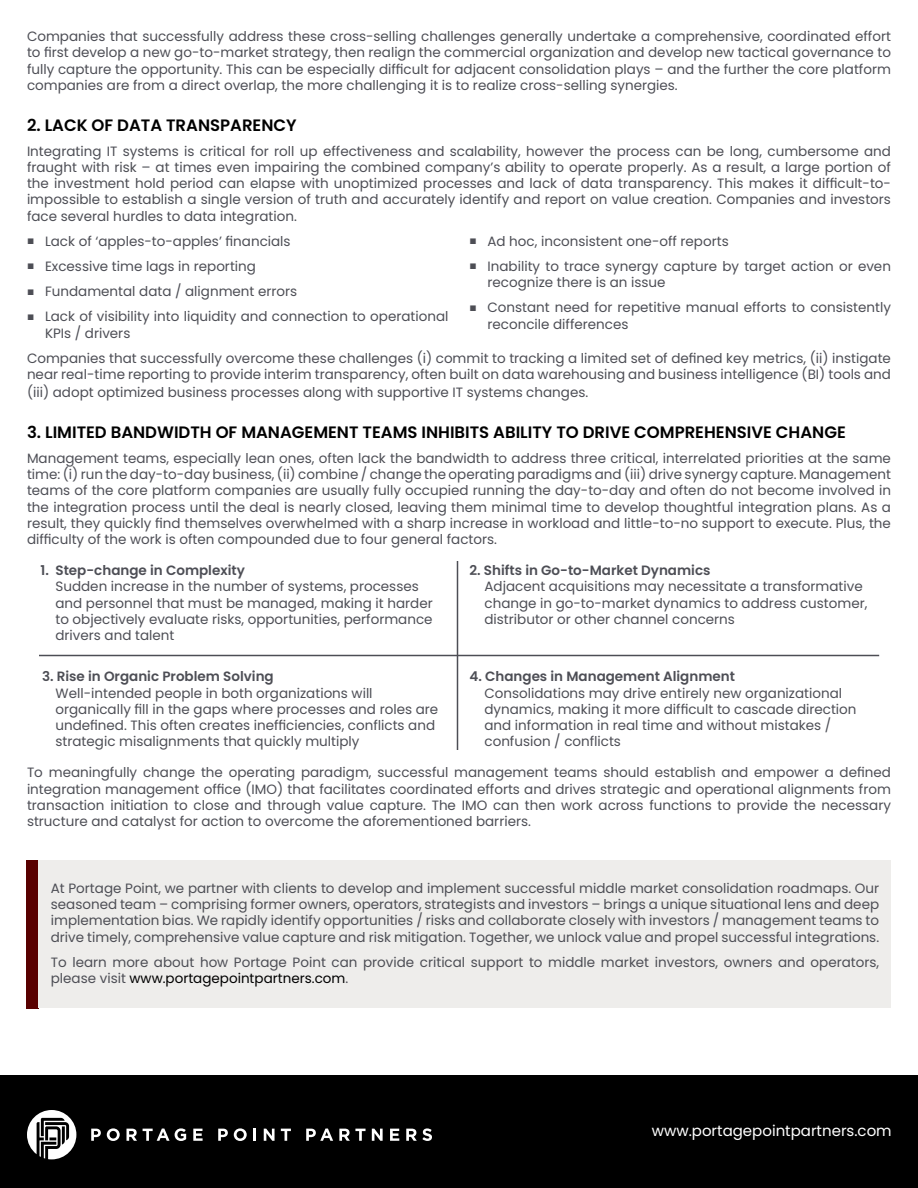
<style>
.page{position:relative;width:918px;height:1188px;background:#fff}
.page>*{position:absolute;margin:0;border:0;box-sizing:border-box;transform-origin:0 0}
.Paragraph_Style_1{font:600 16.5px "Poppins";color:#000}
.t1{font:15px "Poppins";color:#fff}
.Paragraph_Style_2{font:13.5px/16.2px "Poppins";color:#4d4e55}
.s1{font-family:"Arial";font-size:12px}
.s2{font-weight:600}
.s3{color:#000}
</style>
<div class="page">
<div style="left:0;top:1076px;width:918px;height:112px;background:#000"></div>
<hr style="left:457px;top:561px;width:1px;height:189px;background:#4d4e55">
<hr style="left:39px;top:655px;width:840px;height:1px;background:#4d4e55">
<div style="left:27px;top:860px;width:12px;height:149px;background:#580000"></div>
<div style="left:39px;top:860px;width:852px;height:148px;background:#eeedeb"></div>
<svg style="left:27px;top:1110px;width:49px;height:49px"></svg>
<svg style="left:91px;top:1129px;width:10px;height:12px"></svg>
<svg style="left:107px;top:1128px;width:13px;height:13px"></svg>
<svg style="left:127px;top:1129px;width:10px;height:12px"></svg>
<svg style="left:143px;top:1128px;width:43px;height:13px"></svg>
<svg style="left:193px;top:1129px;width:10px;height:12px"></svg>
<svg style="left:218px;top:1129px;width:10px;height:12px"></svg>
<svg style="left:234px;top:1128px;width:13px;height:13px"></svg>
<svg style="left:254px;top:1129px;width:2px;height:12px"></svg>
<svg style="left:264px;top:1129px;width:11px;height:12px"></svg>
<svg style="left:281px;top:1129px;width:10px;height:12px"></svg>
<svg style="left:306px;top:1129px;width:27px;height:12px"></svg>
<svg style="left:339px;top:1129px;width:27px;height:12px"></svg>
<svg style="left:372px;top:1129px;width:11px;height:12px"></svg>
<svg style="left:390px;top:1129px;width:9px;height:12px"></svg>
<svg style="left:406px;top:1128px;width:26px;height:13px"></svg>
<p class="Paragraph_Style_2" style="left:27px;top:28px;width:866px;text-align:justify">Companies that successfully address these cross-selling challenges generally undertake a comprehensive, coordinated effort to first develop a new go-to-market strategy, then realign the commercial organization and develop new tactical governance to fully capture the opportunity. This can be especially difficult for adjacent consolidation plays – and the further the core platform companies are from a direct overlap, the more challenging it is to realize cross-selling synergies.</p>
<p class="Paragraph_Style_1" style="left:27px;top:115px;width:271px">2. LACK OF DATA TRANSPARENCY</p>
<p class="Paragraph_Style_2" style="left:27px;top:143px;width:866px;text-align:justify">Integrating IT systems is critical for roll up effectiveness and scalability, however the process can be long, cumbersome and fraught with risk – at times even impairing the combined company’s ability to operate properly. As a result, a large portion of the investment hold period can elapse with unoptimized processes and lack of data transparency. This makes it difficult-to&shy;impossible to establish a single version of truth and accurately identify and report on value creation. Companies and investors face several hurdles to data integration.</p>
<p class="Paragraph_Style_2" style="left:27px;top:233px;width:265px"><span class="s1">■</span> Lack of ‘apples-to-apples’ financials</p>
<p class="Paragraph_Style_2" style="left:27px;top:258px;width:231px"><span class="s1">■</span> Excessive time lags in reporting</p>
<p class="Paragraph_Style_2" style="left:27px;top:283px;width:272px"><span class="s1">■</span> Fundamental data / alignment errors</p>
<p class="Paragraph_Style_2" style="left:45px;top:309px;width:405px;text-indent:-18px"><span class="s1">■</span> Lack of visibility into liquidity and connection to operational<br>KPIs / drivers</p>
<p class="Paragraph_Style_2" style="left:470px;top:233px;width:261px"><span class="s1">■</span> Ad hoc, inconsistent one-off reports</p>
<p class="Paragraph_Style_2" style="left:488px;top:258px;width:405px;text-indent:-18px"><span class="s1">■</span> Inability to trace synergy capture by target action or even recognize there is an issue</p>
<p class="Paragraph_Style_2" style="left:488px;top:300px;width:405px;text-indent:-18px"><span class="s1">■</span> Constant need for repetitive manual efforts to consistently reconcile differences</p>
<p class="Paragraph_Style_2" style="left:27px;top:350px;width:866px">Companies that successfully overcome these challenges (i) commit to tracking a limited set of defined key metrics, (ii) instigate near real-time reporting to provide interim transparency, often built on data warehousing and business intelligence (BI) tools and</p>
<p class="Paragraph_Style_2" style="left:27px;top:384px;width:563px">(iii) adopt optimized business processes along with supportive IT systems changes.</p>
<p class="Paragraph_Style_1" style="left:27px;top:422px;width:820px">3. LIMITED BANDWIDTH OF MANAGEMENT TEAMS INHIBITS ABILITY TO DRIVE COMPREHENSIVE CHANGE</p>
<p class="Paragraph_Style_2" style="left:27px;top:450px;width:866px;text-align:justify">Management teams, especially lean ones, often lack the bandwidth to address three critical, interrelated priorities at the same time: (i) run the day-to-day business, (ii) combine / change the operating paradigms and (iii) drive synergy capture. Management teams of the core platform companies are usually fully occupied running the day-to-day and often do not become involved in the integration process until the deal is nearly closed, leaving them minimal time to develop thoughtful integration plans. As a result, they quickly find themselves overwhelmed with a sharp increase in workload and little-to-no support to execute. Plus, the difficulty of the work is often compounded due to four general factors.</p>
<p class="Paragraph_Style_2" style="left:56px;top:562px;width:379px;text-indent:-15px"><span class="s2">1. Step-change in Complexity<br></span>Sudden increase in the number of systems, processes and personnel that must be managed, making it harder to objectively evaluate risks, opportunities, performance drivers and talent</p>
<p class="Paragraph_Style_2" style="left:56px;top:669px;width:384px;text-indent:-14px"><span class="s2">3. Rise in Organic Problem Solving<br></span>Well-intended people in both organizations will organically fill in the gaps where processes and roles are undefined. This often creates inefficiencies, conflicts and strategic misalignments that quickly multiply</p>
<p class="Paragraph_Style_2" style="left:484px;top:562px;width:384px;text-indent:-15px"><span class="s2">2. Shifts in Go-to-Market Dynamics<br></span>Adjacent acquisitions may necessitate a transformative change in go-to-market dynamics to address customer, distributor or other channel concerns</p>
<p class="Paragraph_Style_2" style="left:484px;top:669px;width:374px;text-indent:-15px"><span class="s2">4. Changes in Management Alignment<br></span>Consolidations may drive entirely new organizational dynamics, making it more difficult to cascade direction and information in real time and without mistakes / confusion / conflicts</p>
<p class="Paragraph_Style_2" style="left:27px;top:765px;width:866px;text-align:justify">To meaningfully change the operating paradigm, successful management teams should establish and empower a defined integration management office (IMO) that facilitates coordinated efforts and drives strategic and operational alignments from transaction initiation to close and through value capture. The IMO can then work across functions to provide the necessary structure and catalyst for action to overcome the aforementioned barriers.</p>
<p class="Paragraph_Style_2" style="left:51px;top:880px;width:830px;text-align:justify">At Portage Point, we partner with clients to develop and implement successful middle market consolidation roadmaps. Our seasoned team – comprising former owners, operators, strategists and investors – brings a unique situational lens and deep implementation bias. We rapidly identify opportunities / risks and collaborate closely with investors / management teams to drive timely, comprehensive value capture and risk mitigation. Together, we unlock value and propel successful integrations.</p>
<p class="Paragraph_Style_2" style="left:51px;top:954px;width:830px">To learn more about how Portage Point can provide critical support to middle market investors, owners and operators, please visit <span class="s3">www.portagepointpartners.com</span>.</p>
<p class="t1" style="left:652px;top:1122px;width:241px">www.portagepointpartners.com</p>
</div>
